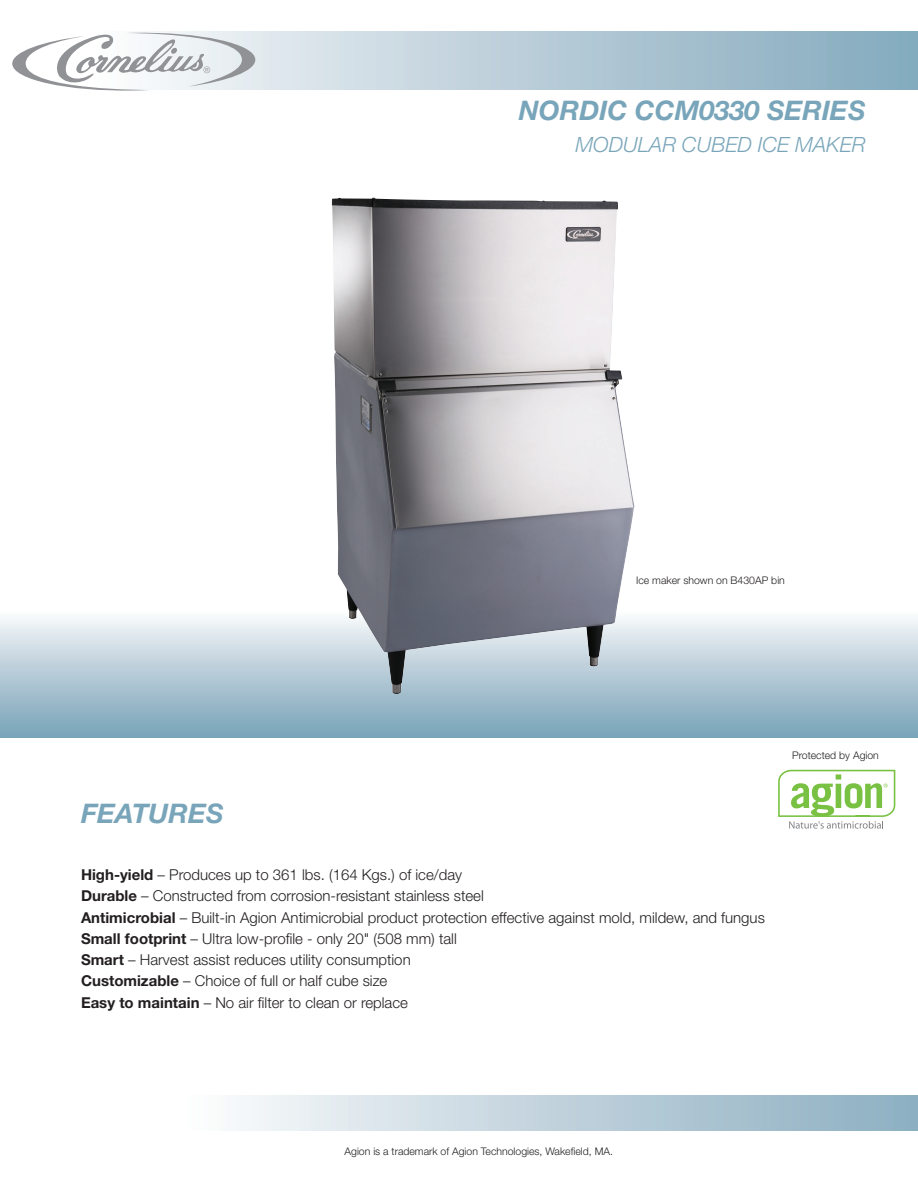
<style>
.page{position:relative;width:918px;height:1188px;background:#fff}
.page>*{position:absolute;margin:0;border:0;box-sizing:border-box;transform-origin:0 0}
._1-TITLE{font:italic 700 27px "Helvetica Neue LT Std";color:#79a5ba}
._2-DESCRIPTION{font:italic 300 21px "Helvetica Neue LT Std";color:#79a5ba}
._3-Bullets{font:300 15px "Helvetica Neue LT Std";color:#231f20}
._8-Legal{font:300 10.5px "Helvetica Neue LT Std";color:#231f20}
.s1{font-weight:700}
</style>
<div class="page">
<div style="left:0;top:610px;width:918px;height:127px;background:linear-gradient(to bottom,#fbfafb,#77a1b7)"></div>
<svg style="left:256px;top:32px;width:662px;height:58px;background:#b2c8d5"></svg>
<svg style="left:12px;top:32px;width:244px;height:59px"></svg>
<div style="left:0;top:1096px;width:918px;height:35px;background:linear-gradient(to right,#fff,#8eafc2)"></div>
<img style="left:332px;top:198px;width:303px;height:496px">
<svg style="left:778px;top:769px;width:118px;height:60px"></svg>
<p class="_1-TITLE" style="left:519px;top:93px;width:348px">NORDIC CCM0330 SERIES</p>
<p class="_2-DESCRIPTION" style="left:575px;top:132px;width:292px">MODULAR CUBED ICE MAKER</p>
<p class="_8-Legal" style="left:636px;top:574px;width:150px">Ice maker shown on B430AP bin</p>
<p class="_1-TITLE" style="left:81px;top:797px;width:144px">FEATURES</p>
<p class="_3-Bullets" style="left:81px;top:866px;width:383px"><span class="s1">High-yield</span> – Produces up to 361 lbs. (164 Kgs.) of ice/day</p>
<p class="_3-Bullets" style="left:81px;top:887px;width:404px"><span class="s1">Durable</span> – Constructed from corrosion-resistant stainless steel</p>
<p class="_3-Bullets" style="left:81px;top:908px;width:685px"><span class="s1">Antimicrobial</span> – Built-in Agion Antimicrobial product protection effective against mold, mildew, and fungus</p>
<p class="_3-Bullets" style="left:81px;top:929px;width:377px"><span class="s1">Small footprint</span> – Ultra low-profile - only 20" (508 mm) tall</p>
<p class="_3-Bullets" style="left:81px;top:951px;width:331px"><span class="s1">Smart</span> – Harvest assist reduces utility consumption</p>
<p class="_3-Bullets" style="left:81px;top:972px;width:308px"><span class="s1">Customizable</span> – Choice of full or half cube size</p>
<p class="_3-Bullets" style="left:81px;top:993px;width:329px"><span class="s1">Easy to maintain</span> – No air filter to clean or replace</p>
<p class="_8-Legal" style="left:792px;top:749px;width:88px">Protected by Agion</p>
<p class="_8-Legal" style="left:345px;top:1145px;width:270px">Agion is a trademark of Agion Technologies, Wakefield, MA.</p>
</div>
